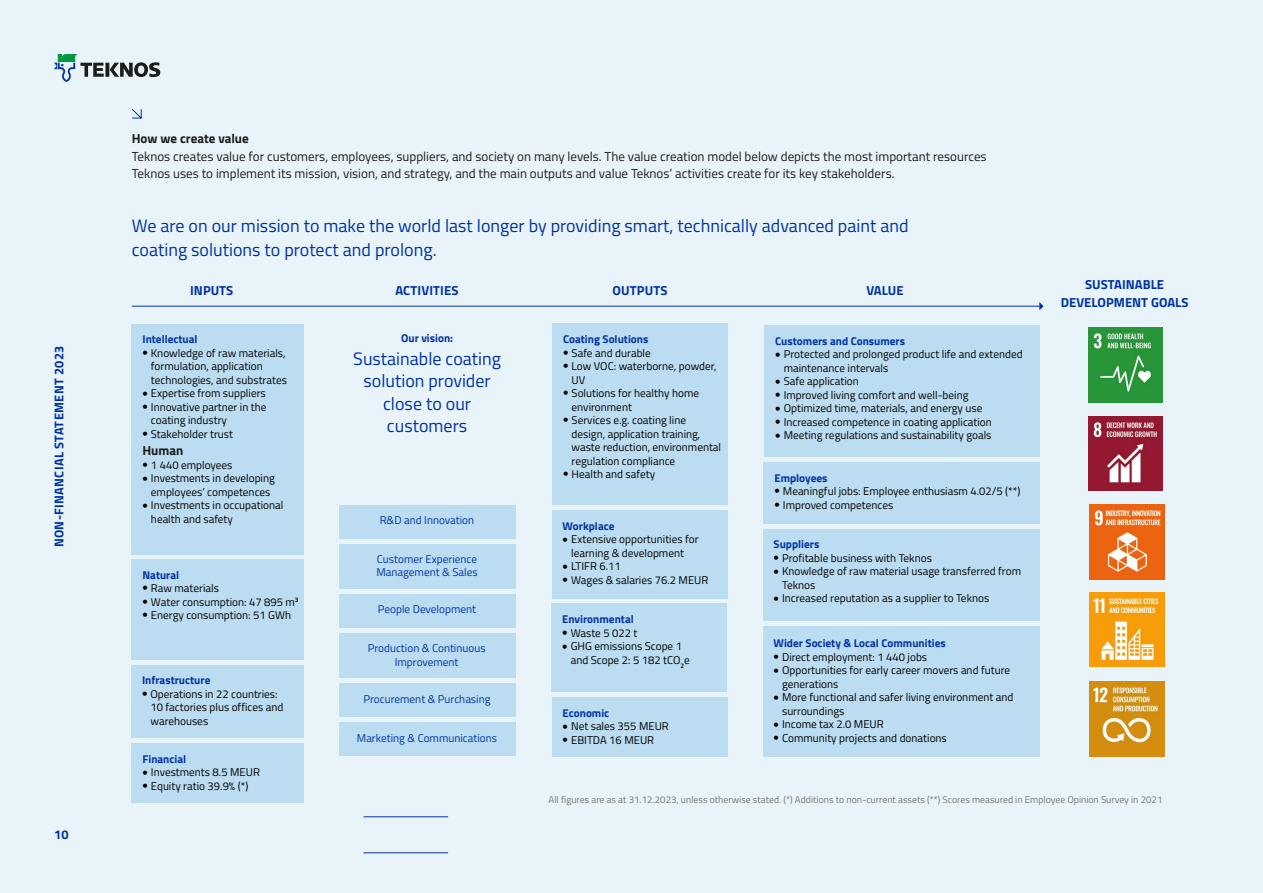
<style>
.page{position:relative;width:1263px;height:893px;background:#e9f4fa}
.page>*{position:absolute;margin:0;border:0;box-sizing:border-box;transform-origin:0 0}
.t1{font:18px/22.5px "Titillium";color:#0033a0}
.t2{font:13.05px/17.5px "Titillium";color:#1c1c1b}
.t3{font:700 13.05px/17.5px "Titillium";color:#0033a0;text-align:center}
.t4{font:700 13.05px "Titillium";color:#1c1c1b}
.t5{font:700 12.75px "Titillium";letter-spacing:.025em;color:#0033a0}
.t6{font:11.25px/13.5px "Titillium";color:#000}
.t7{font:700 11.25px "Titillium";color:#0033a0}
.t8{font:11.25px/13.5px "Titillium";color:#0033a0}
.t9{font:9.75px "Titillium";color:#777776}
.s1{font-family:"Bebas Neue";font-size:18px}
</style>
<div class="page">
<svg style="left:131px;top:109px;width:11px;height:10px"></svg>
<hr style="left:132px;top:306px;width:908px;height:1px;background:#0033a0">
<div style="left:132px;top:324px;width:172px;height:230px;background:#bcddf1"></div>
<div style="left:132px;top:559px;width:172px;height:100px;background:#bcddf1"></div>
<div style="left:131px;top:665px;width:173px;height:73px;background:#bcddf1"></div>
<div style="left:132px;top:743px;width:172px;height:60px;background:#bcddf1"></div>
<div style="left:339px;top:505px;width:176px;height:33px;background:#bcddf1"></div>
<div style="left:339px;top:544px;width:176px;height:44px;background:#bcddf1"></div>
<div style="left:339px;top:594px;width:176px;height:33px;background:#bcddf1"></div>
<div style="left:339px;top:633px;width:176px;height:44px;background:#bcddf1"></div>
<div style="left:339px;top:683px;width:176px;height:34px;background:#bcddf1"></div>
<div style="left:339px;top:722px;width:176px;height:34px;background:#bcddf1"></div>
<div style="left:552px;top:324px;width:176px;height:181px;background:#bcddf1"></div>
<div style="left:552px;top:510px;width:176px;height:89px;background:#bcddf1"></div>
<div style="left:552px;top:604px;width:175px;height:88px;background:#bcddf1"></div>
<div style="left:552px;top:697px;width:176px;height:60px;background:#bcddf1"></div>
<div style="left:764px;top:325px;width:276px;height:132px;background:#bcddf1"></div>
<div style="left:763px;top:462px;width:277px;height:61px;background:#bcddf1"></div>
<div style="left:763px;top:529px;width:277px;height:91px;background:#bcddf1"></div>
<div style="left:763px;top:626px;width:277px;height:131px;background:#bcddf1"></div>
<svg style="left:1039px;top:302px;width:4px;height:8px"></svg>
<img style="left:1088px;top:328px;width:75px;height:74px">
<img style="left:1088px;top:416px;width:75px;height:75px">
<img style="left:1089px;top:592px;width:75px;height:75px">
<img style="left:1089px;top:682px;width:75px;height:74px">
<img style="left:1089px;top:505px;width:75px;height:74px">
<svg style="left:54px;top:54px;width:106px;height:28px"></svg>
<hr style="left:363px;top:816px;width:85px;height:1px;background:#0033a0">
<hr style="left:363px;top:853px;width:85px;height:1px;background:#0033a0">
<p class="t5" style="left:49px;top:547px;width:203px;rotate:-90deg">NON-FINANCIAL STATEMENT 2023</p>
<p class="t5" style="left:54px;top:825px;width:16px">10</p>
<p class="t4" style="left:132px;top:129px;width:119px">How we create value</p>
<p class="t2" style="left:132px;top:147px;width:856px">Teknos creates value for customers, employees, suppliers, and society on many levels. The value creation model below depicts the most important resources<br>Teknos uses to implement its mission, vision, and strategy, and the main outputs and value Teknos’ activities create for its key stakeholders.</p>
<h1 class="t1" style="left:132px;top:213px;width:778px;line-height:24px">We are on our mission to make the world last longer by providing smart, technically advanced paint and coating solutions to protect and prolong.</h1>
<p class="t3" style="left:190px;top:281px;width:44px">INPUTS</p>
<p class="t3" style="left:395px;top:281px;width:65px">ACTIVITIES</p>
<p class="t3" style="left:613px;top:281px;width:56px">OUTPUTS</p>
<p class="t3" style="left:866px;top:281px;width:39px">VALUE</p>
<p class="t3" style="left:1061px;top:275px;width:129px">SUSTAINABLE<br>DEVELOPMENT GOALS</p>
<p class="t7" style="left:142px;top:331px;width:57px">Intellectual</p>
<p class="t6" style="left:151px;top:346px;width:138px;text-indent:-9px"><span class="s1">•</span> Knowledge of raw materials, formulation, application technologies, and substrates</p>
<p class="t6" style="left:142px;top:386px;width:125px"><span class="s1">•</span> Expertise from suppliers</p>
<p class="t6" style="left:151px;top:400px;width:117px;text-indent:-9px"><span class="s1">•</span> Innovative partner in the coating industry</p>
<p class="t6" style="left:142px;top:427px;width:92px"><span class="s1">•</span> Stakeholder trust</p>
<p class="t4" style="left:142px;top:441px;width:42px">Human</p>
<p class="t6" style="left:142px;top:458px;width:92px"><span class="s1">•</span> 1 440 employees</p>
<p class="t6" style="left:142px;top:471px;width:134px;text-align:center"><span class="s1">•</span> Investments in developing employees’ competences</p>
<p class="t6" style="left:151px;top:498px;width:134px;text-indent:-9px"><span class="s1">•</span> Investments in occupational health and safety</p>
<p class="t7" style="left:142px;top:566px;width:38px">Natural</p>
<p class="t6" style="left:142px;top:581px;width:78px"><span class="s1">•</span> Raw materials</p>
<p class="t6" style="left:142px;top:594px;width:158px"><span class="s1">•</span> Water consumption: 47 895 m<sup>3</sup></p>
<p class="t6" style="left:142px;top:608px;width:150px"><span class="s1">•</span> Energy consumption: 51 GWh</p>
<p class="t7" style="left:142px;top:672px;width:70px">Infrastructure</p>
<p class="t6" style="left:150px;top:686px;width:134px;text-indent:-9px"><span class="s1">•</span> Operations in 22 countries:<br>10 factories plus offices and warehouses</p>
<p class="t7" style="left:142px;top:750px;width:45px">Financial</p>
<p class="t6" style="left:142px;top:765px;width:119px"><span class="s1">•</span> Investments 8.5 MEUR</p>
<p class="t6" style="left:142px;top:778px;width:107px"><span class="s1">•</span> Equity ratio 39.9% (*)</p>
<p class="t7" style="left:401px;top:330px;width:54px">Our vision:</p>
<h1 class="t1" style="left:353px;top:346px;width:149px;text-align:center">Sustainable coating solution provider close to our customers</h1>
<p class="t8" style="left:380px;top:513px;width:96px">R&amp;D and Innovation</p>
<p class="t8" style="left:376px;top:552px;width:103px">Customer Experience<br>Management &amp; Sales</p>
<p class="t8" style="left:378px;top:602px;width:100px">People Development</p>
<p class="t8" style="left:368px;top:641px;width:119px;text-align:center">Production &amp; Continuous<br>Improvement</p>
<p class="t8" style="left:363px;top:692px;width:128px">Procurement &amp; Purchasing</p>
<p class="t8" style="left:357px;top:730px;width:142px">Marketing &amp; Communications</p>
<p class="t7" style="left:563px;top:330px;width:87px">Coating Solutions</p>
<p class="t6" style="left:563px;top:345px;width:89px"><span class="s1">•</span> Safe and durable</p>
<p class="t6" style="left:572px;top:359px;width:147px;text-indent:-9px"><span class="s1">•</span> Low VOC: waterborne, powder,<br>UV</p>
<p class="t6" style="left:572px;top:386px;width:129px;text-indent:-9px"><span class="s1">•</span> Solutions for healthy home environment</p>
<p class="t6" style="left:572px;top:413px;width:151px;text-indent:-9px"><span class="s1">•</span> Services e.g. coating line design, application training, waste reduction, environmental regulation compliance</p>
<p class="t6" style="left:563px;top:467px;width:94px"><span class="s1">•</span> Health and safety</p>
<p class="t7" style="left:563px;top:517px;width:53px">Workplace</p>
<p class="t6" style="left:563px;top:532px;width:137px;text-align:center"><span class="s1">•</span> Extensive opportunities for learning &amp; development</p>
<p class="t6" style="left:563px;top:559px;width:60px"><span class="s1">•</span> LTIFR 6.11</p>
<p class="t6" style="left:563px;top:572px;width:147px"><span class="s1">•</span> Wages &amp; salaries 76.2 MEUR</p>
<p class="t7" style="left:562px;top:611px;width:73px">Environmental</p>
<p class="t6" style="left:562px;top:625px;width:77px"><span class="s1">•</span> Waste 5 022 t</p>
<p class="t6" style="left:571px;top:639px;width:121px;text-indent:-9px"><span class="s1">•</span> GHG emissions Scope 1 and Scope 2: 5 182 tCO<sub>2</sub>e</p>
<p class="t7" style="left:563px;top:704px;width:48px">Economic</p>
<p class="t6" style="left:563px;top:719px;width:108px"><span class="s1">•</span> Net sales 355 MEUR</p>
<p class="t6" style="left:563px;top:732px;width:93px"><span class="s1">•</span> EBITDA 16 MEUR</p>
<p class="t7" style="left:775px;top:332px;width:131px">Customers and Consumers</p>
<p class="t6" style="left:784px;top:347px;width:240px;text-indent:-9px"><span class="s1">•</span> Protected and prolonged product life and extended maintenance intervals</p>
<p class="t6" style="left:775px;top:374px;width:85px"><span class="s1">•</span> Safe application</p>
<p class="t6" style="left:775px;top:387px;width:195px"><span class="s1">•</span> Improved living comfort and well-being</p>
<p class="t6" style="left:775px;top:401px;width:209px"><span class="s1">•</span> Optimized time, materials, and energy use</p>
<p class="t6" style="left:775px;top:414px;width:218px"><span class="s1">•</span> Increased competence in coating application</p>
<p class="t6" style="left:775px;top:428px;width:218px"><span class="s1">•</span> Meeting regulations and sustainability goals</p>
<p class="t7" style="left:774px;top:469px;width:55px">Employees</p>
<p class="t6" style="left:774px;top:484px;width:248px"><span class="s1">•</span> Meaningful jobs: Employee enthusiasm 4.02/5 (**)</p>
<p class="t6" style="left:774px;top:497px;width:120px"><span class="s1">•</span> Improved competences</p>
<p class="t7" style="left:774px;top:536px;width:47px">Suppliers</p>
<p class="t6" style="left:774px;top:551px;width:160px"><span class="s1">•</span> Profitable business with Teknos</p>
<p class="t6" style="left:782px;top:564px;width:240px;text-indent:-9px"><span class="s1">•</span> Knowledge of raw material usage transferred from<br>Teknos</p>
<p class="t6" style="left:774px;top:591px;width:217px"><span class="s1">•</span> Increased reputation as a supplier to Teknos</p>
<p class="t7" style="left:774px;top:635px;width:174px">Wider Society &amp; Local Communities</p>
<p class="t6" style="left:774px;top:650px;width:155px"><span class="s1">•</span> Direct employment: 1 440 jobs</p>
<p class="t6" style="left:782px;top:663px;width:230px;text-indent:-9px"><span class="s1">•</span> Opportunities for early career movers and future generations</p>
<p class="t6" style="left:782px;top:690px;width:233px;text-indent:-9px"><span class="s1">•</span> More functional and safer living environment and surroundings</p>
<p class="t6" style="left:774px;top:717px;width:112px"><span class="s1">•</span> Income tax 2.0 MEUR</p>
<p class="t6" style="left:774px;top:731px;width:175px"><span class="s1">•</span> Community projects and donations</p>
<p class="t9" style="left:549px;top:792px;width:615px">All figures are as at 31.12.2023, unless otherwise stated. (*) Additions to non-current assets (**) Scores measured in Employee Opinion Survey in 2021</p>
</div>
